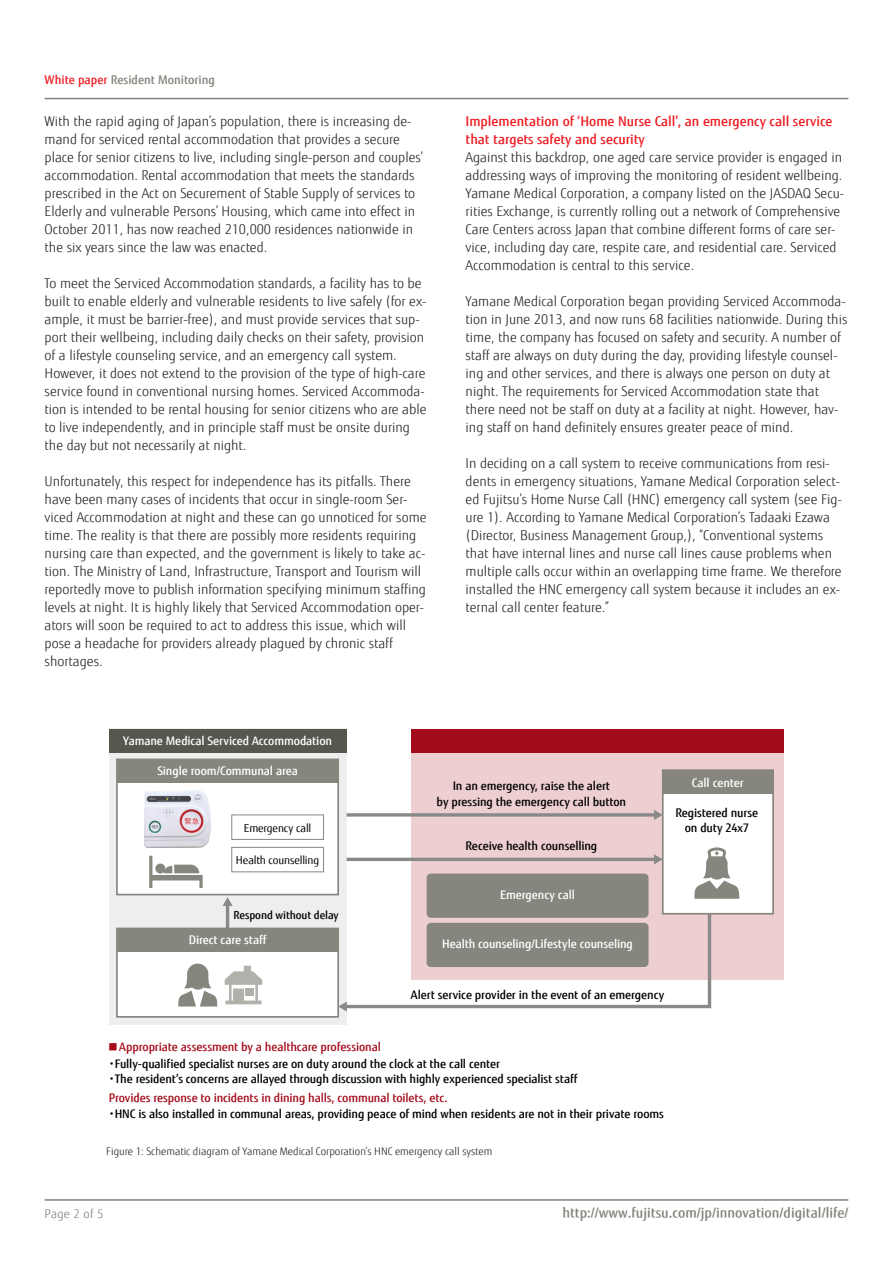
<style>
.page{position:relative;width:893px;height:1263px;background:#fff}
.page>*{position:absolute;margin:0;border:0;box-sizing:border-box;transform-origin:0 0}
.copy{font:300 13.5px/18px "Fujitsu Sans";color:#231f20}
.Chapter_headline{font:500 13.5px/18px "Fujitsu Sans";color:#ee1d23}
.t1{font:12px "FUJI Shin Go Medium";color:#818178}
.t2{font:500 12px "Fujitsu Sans";color:#818178}
.t3{font:300 12px "Fujitsu Sans";letter-spacing:.02em;color:#818178}
.t4{font:500 11.85px/15.1px "Fujitsu Sans";letter-spacing:-.01em;color:#000}
.t5{font:500 11.85px "Fujitsu Sans";letter-spacing:-.01em;color:#fff}
.t6{font:10.95px "Fujitsu Sans";letter-spacing:-.01em;color:#000}
.t7{font:500 10.95px "Fujitsu Sans";letter-spacing:-.01em;color:#000}
.t8{font:300 10.5px "Fujitsu Sans";color:#231f20}
.s1{color:#ee1d23}
.s2{font-family:"FUJI Shin Go Medium";font-weight:400;font-size:8.4px;color:#a30b1a}
.s3{color:#a30b1a}
.s4{font-family:"Koz Go Pr 6 N";font-weight:400}
</style>
<div class="page">
<hr style="left:45px;top:1199px;width:803px;height:2px;background:#818178">
<hr style="left:45px;top:98px;width:803px;height:1px;background:#818178">
<div style="left:109px;top:729px;width:238px;height:296px;background:#eee"></div>
<div style="left:109px;top:729px;width:238px;height:23px;background:#57564f"></div>
<div style="left:411px;top:729px;width:373px;height:251px;background:#edced1"></div>
<div style="left:411px;top:729px;width:373px;height:23px;background:#a30b1a"></div>
<div style="left:117px;top:759px;width:221px;height:135px;background:#fff"></div>
<div style="left:116px;top:758px;width:223px;height:137px;border:2px solid #87867e"></div>
<div style="left:117px;top:759px;width:221px;height:24px;background:#87867e"></div>
<div style="left:663px;top:770px;width:110px;height:144px;background:#fff"></div>
<div style="left:662px;top:769px;width:112px;height:145px;border:2px solid #87867e"></div>
<div style="left:663px;top:770px;width:110px;height:24px;background:#87867e"></div>
<div style="left:231px;top:814px;width:93px;height:26px;border:1px solid #87867e"></div>
<div style="left:231px;top:847px;width:93px;height:25px;border:1px solid #87867e"></div>
<hr style="left:226px;top:904px;width:3px;height:36px;background:#898989">
<svg style="left:222px;top:897px;width:11px;height:9px"></svg>
<div style="left:117px;top:928px;width:221px;height:89px;background:#fff"></div>
<div style="left:116px;top:927px;width:223px;height:91px;border:2px solid #87867e"></div>
<div style="left:117px;top:928px;width:221px;height:24px;background:#87867e"></div>
<svg style="left:694px;top:847px;width:46px;height:52px"></svg>
<svg style="left:347px;top:813px;width:307px;height:4px"></svg>
<svg style="left:654px;top:810px;width:9px;height:10px"></svg>
<hr style="left:347px;top:858px;width:308px;height:3px;background:#898989">
<svg style="left:654px;top:854px;width:9px;height:10px"></svg>
<div style="left:427px;top:873px;width:221px;height:45px;background:#87867e;border-radius:4px"></div>
<svg style="left:338px;top:910px;width:375px;height:101px"></svg>
<svg style="left:178px;top:963px;width:40px;height:43px"></svg>
<svg style="left:225px;top:966px;width:37px;height:38px"></svg>
<div style="left:246px;top:988px;width:8px;height:8px;background:#b1b1ac"></div>
<svg style="left:149px;top:856px;width:54px;height:32px"></svg>
<img style="left:144px;top:790px;width:66px;height:57px">
<p class="t2" style="left:45px;top:72px;width:172px"><span class="s1">White paper</span> Resident Monitoring</p>
<p class="copy" style="left:45px;top:112px;width:380px">With the rapid aging of Japan’s population, there is increasing de&shy;mand for serviced rental accommodation that provides a secure place for senior citizens to live, including single-person and couples’ accommodation. Rental accommodation that meets the standards prescribed in the Act on Securement of Stable Supply of services to Elderly and vulnerable Persons’ Housing, which came into effect in October 2011, has now reached 210,000 residences nationwide in the six years since the law was enacted.</p>
<p class="copy" style="left:45px;top:274px;width:383px">To meet the Serviced Accommodation standards, a facility has to be built to enable elderly and vulnerable residents to live safely (for ex&shy;ample, it must be barrier-free), and must provide services that sup&shy;port their wellbeing, including daily checks on their safety, provision of a lifestyle counseling service, and an emergency call system.<br>However, it does not extend to the provision of the type of high-care service found in conventional nursing homes. Serviced Accommoda&shy;tion is intended to be rental housing for senior citizens who are able to live independently, and in principle staff must be onsite during the day but not necessarily at night.</p>
<p class="copy" style="left:45px;top:472px;width:383px">Unfortunately, this respect for independence has its pitfalls. There have been many cases of incidents that occur in single-room Ser&shy;viced Accommodation at night and these can go unnoticed for some time. The reality is that there are possibly more residents requiring nursing care than expected, and the government is likely to take ac&shy;tion. The Ministry of Land, Infrastructure, Transport and Tourism will reportedly move to publish information specifying minimum staffing levels at night. It is highly likely that Serviced Accommodation oper&shy;ators will soon be required to act to address this issue, which will pose a headache for providers already plagued by chronic staff shortages.</p>
<p class="Chapter_headline" style="left:466px;top:112px;width:368px">Implementation of ‘Home Nurse Call’, an emergency call service that targets safety and security</p>
<p class="copy" style="left:466px;top:148px;width:380px">Against this backdrop, one aged care service provider is engaged in addressing ways of improving the monitoring of resident wellbeing.<br>Yamane Medical Corporation, a company listed on the JASDAQ Secu&shy;rities Exchange, is currently rolling out a network of Comprehensive Care Centers across Japan that combine different forms of care ser&shy;vice, including day care, respite care, and residential care. Serviced Accommodation is central to this service.</p>
<p class="copy" style="left:466px;top:292px;width:383px">Yamane Medical Corporation began providing Serviced Accommoda&shy;tion in June 2013, and now runs 68 facilities nationwide. During this time, the company has focused on safety and security. A number of staff are always on duty during the day, providing lifestyle counsel&shy;ing and other services, and there is always one person on duty at night. The requirements for Serviced Accommodation state that there need not be staff on duty at a facility at night. However, hav&shy;ing staff on hand definitely ensures greater peace of mind.</p>
<p class="copy" style="left:466px;top:454px;width:378px">In deciding on a call system to receive communications from resi&shy;dents in emergency situations, Yamane Medical Corporation select&shy;ed Fujitsu’s Home Nurse Call (HNC) emergency call system (see Fig&shy;ure 1). According to Yamane Medical Corporation’s Tadaaki Ezawa (Director, Business Management Group,), “Conventional systems that have internal lines and nurse call lines cause problems when multiple calls occur within an overlapping time frame. We therefore installed the HNC emergency call system because it includes an ex&shy;ternal call center feature.”</p>
<p class="t5" style="left:123px;top:733px;width:210px">Yamane Medical Serviced Accommodation</p>
<p class="t5" style="left:157px;top:763px;width:142px">Single room/Communal area</p>
<p class="t6" style="left:244px;top:821px;width:69px">Emergency call</p>
<p class="t6" style="left:236px;top:854px;width:85px">Health counselling</p>
<p class="t7" style="left:233px;top:908px;width:107px">Respond without delay</p>
<p class="t5" style="left:189px;top:933px;width:79px">Direct care staff</p>
<p class="t4" style="left:437px;top:779px;width:191px;text-align:center">In an emergency, raise the alert<br>by pressing the emergency call button</p>
<p class="t4" style="left:465px;top:839px;width:133px">Receive health counselling</p>
<p class="t5" style="left:500px;top:888px;width:76px">Emergency call</p>
<p class="t5" style="left:442px;top:936px;width:192px">Health counseling/Lifestyle counseling</p>
<p class="t5" style="left:692px;top:775px;width:53px">Call center</p>
<p class="t4" style="left:675px;top:805px;width:85px;text-align:center">Registered nurse on duty 24x7</p>
<p class="t4" style="left:411px;top:987px;width:255px">Alert service provider in the event of an emergency</p>
<p class="t4" style="left:106px;top:1038px;width:396px;line-height:17.1px"><span class="s2">■</span> <span class="s3">Appropriate assessment by a healthcare professional<br></span><span class="s4">・</span>Fully-qualified specialist nurses are on duty around the clock at the call center</p>
<p class="t4" style="left:106px;top:1069px;width:473px;line-height:19.2px"><span class="s4">・</span>The resident’s concerns are allayed through discussion with highly experienced specialist staff<br><span class="s3">Provides response to incidents in dining halls, communal toilets, etc.</span></p>
<p class="t4" style="left:106px;top:1106px;width:560px"><span class="s4">・</span>HNC is also installed in communal areas, providing peace of mind when residents are not in their private rooms</p>
<p class="t8" style="left:106px;top:1145px;width:388px">Figure 1: Schematic diagram of Yamane Medical Corporation’s HNC emergency call system</p>
<p class="t3" style="left:45px;top:1207px;width:60px">Page 2 of 5</p>
<p class="t1" style="left:562px;top:1204px;width:288px">http://www.fujitsu.com/jp/innovation/digital/life/</p>
</div>
